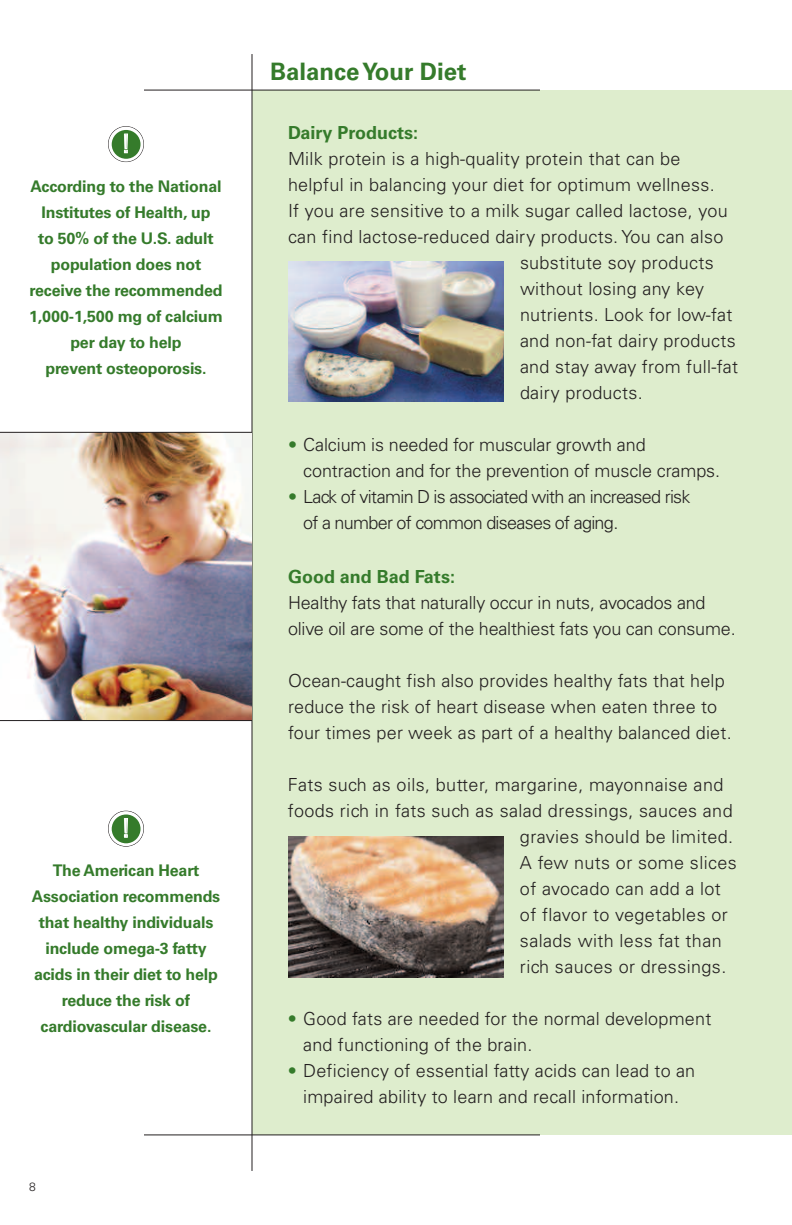
<style>
.page{position:relative;width:792px;height:1225px;background:#fff}
.page>*{position:absolute;margin:0;border:0;box-sizing:border-box;transform-origin:0 0}
.t1{font:26px "Univers";color:#fff}
.t2{font:700 24px "Univers";color:#357b2b}
.t3{font:300 18px/26px "Univers";letter-spacing:.01em;color:#231f20}
.t4{font:300 18px/26px "Univers";letter-spacing:-.01em;color:#231f20}
.t5{font:300 18px/26px "Univers";letter-spacing:-.04em;color:#231f20}
.t6{font:700 18px "Univers";color:#357b2b}
.t7{font:700 16px/26px "Univers";letter-spacing:-.01em;color:#357b2b;text-align:center}
.t8{font:300 12px "Univers";color:#231f20}
.s1{color:#357b2b}
</style>
<div class="page">
<div style="left:252px;top:90px;width:540px;height:1044px;background:#deedcd"></div>
<hr style="left:252px;top:54px;width:1px;height:1116px;background:#231f20">
<hr style="left:144px;top:1134px;width:396px;height:1px;background:#231f20">
<hr style="left:144px;top:90px;width:396px;height:1px;background:#231f20">
<div style="left:108px;top:810px;width:36px;height:36px;border:1px solid #231f20;border-radius:50%"></div>
<div style="left:112px;top:814px;width:29px;height:29px;background:#357b2b;border-radius:50%"></div>
<div style="left:108px;top:126px;width:36px;height:36px;border:1px solid #231f20;border-radius:50%"></div>
<div style="left:112px;top:130px;width:29px;height:29px;background:#357b2b;border-radius:50%"></div>
<img style="left:288px;top:261px;width:216px;height:140px">
<img style="left:288px;top:836px;width:216px;height:140px">
<img style="left:0;top:433px;width:252px;height:287px">
<hr style="left:0;top:432px;width:252px;height:1px;background:#231f20">
<hr style="left:0;top:720px;width:252px;height:1px;background:#231f20">
<h2 class="t2" style="left:270px;top:63px;width:198px">Balance Your Diet</h2>
<h1 class="t1" style="left:121px;top:134px;width:12px">!</h1>
<p class="t6" style="left:288px;top:126px;width:132px">Dairy Products:</p>
<p class="t3" style="left:288px;top:147px;width:394px">Milk protein is a high-quality protein that can be</p>
<p class="t3" style="left:288px;top:173px;width:428px">helpful in balancing your diet for optimum wellness.</p>
<p class="t3" style="left:288px;top:199px;width:441px">If you are sensitive to a milk sugar called lactose, you</p>
<p class="t3" style="left:288px;top:225px;width:437px">can find lactose-reduced dairy products. You can also</p>
<p class="t3" style="left:520px;top:251px;width:195px">substitute soy products</p>
<p class="t3" style="left:520px;top:277px;width:186px">without losing any key</p>
<p class="t3" style="left:520px;top:303px;width:214px">nutrients. Look for low-fat</p>
<p class="t3" style="left:520px;top:329px;width:217px">and non-fat dairy products</p>
<p class="t3" style="left:520px;top:355px;width:220px">and stay away from full-fat</p>
<p class="t3" style="left:520px;top:381px;width:124px">dairy products.</p>
<p class="t3" style="left:303px;top:433px;width:418px;text-indent:-15px"><span class="s1">•</span> Calcium is needed for muscular growth and contraction and for the prevention of muscle cramps.</p>
<p class="t5" style="left:303px;top:485px;width:389px;text-indent:-15px"><span class="s1">•</span> Lack of vitamin D is associated with an increased risk of a number of common diseases of aging.</p>
<p class="t6" style="left:288px;top:569px;width:169px">Good and Bad Fats:</p>
<p class="t4" style="left:288px;top:590px;width:449px">Healthy fats that naturally occur in nuts, avocados and olive oil are some of the healthiest fats you can consume.</p>
<p class="t3" style="left:288px;top:668px;width:445px">Ocean-caught fish also provides healthy fats that help reduce the risk of heart disease when eaten three to four times per week as part of a healthy balanced diet.</p>
<p class="t3" style="left:288px;top:772px;width:437px">Fats such as oils, butter, margarine, mayonnaise and</p>
<p class="t3" style="left:288px;top:798px;width:446px">foods rich in fats such as salad dressings, sauces and</p>
<p class="t3" style="left:520px;top:824px;width:215px">gravies should be limited.</p>
<p class="t3" style="left:520px;top:850px;width:218px">A few nuts or some slices</p>
<p class="t3" style="left:520px;top:876px;width:202px">of avocado can add a lot</p>
<p class="t3" style="left:520px;top:902px;width:209px">of flavor to vegetables or</p>
<p class="t3" style="left:520px;top:928px;width:203px">salads with less fat than</p>
<p class="t3" style="left:520px;top:954px;width:208px">rich sauces or dressings.</p>
<p class="t3" style="left:303px;top:1006px;width:410px;text-indent:-15px"><span class="s1">•</span> Good fats are needed for the normal development and functioning of the brain.</p>
<p class="t3" style="left:288px;top:1058px;width:409px;text-align:center"><span class="s1">•</span> Deficiency of essential fatty acids can lead to an impaired ability to learn and recall information.</p>
<p class="t7" style="left:29px;top:174px;width:195px">According to the National<br>Institutes of Health, up<br>to 50% of the U.S. adult population does not receive the recommended<br>1,000-1,500 mg of calcium per day to help<br>prevent osteoporosis.</p>
<h1 class="t1" style="left:121px;top:818px;width:12px">!</h1>
<p class="t7" style="left:32px;top:858px;width:190px">The American Heart<br>Association recommends that healthy individuals include omega-3 fatty acids in their diet to help reduce the risk of cardiovascular disease.</p>
<p class="t8" style="left:29px;top:1181px;width:8px">8</p>
</div>
